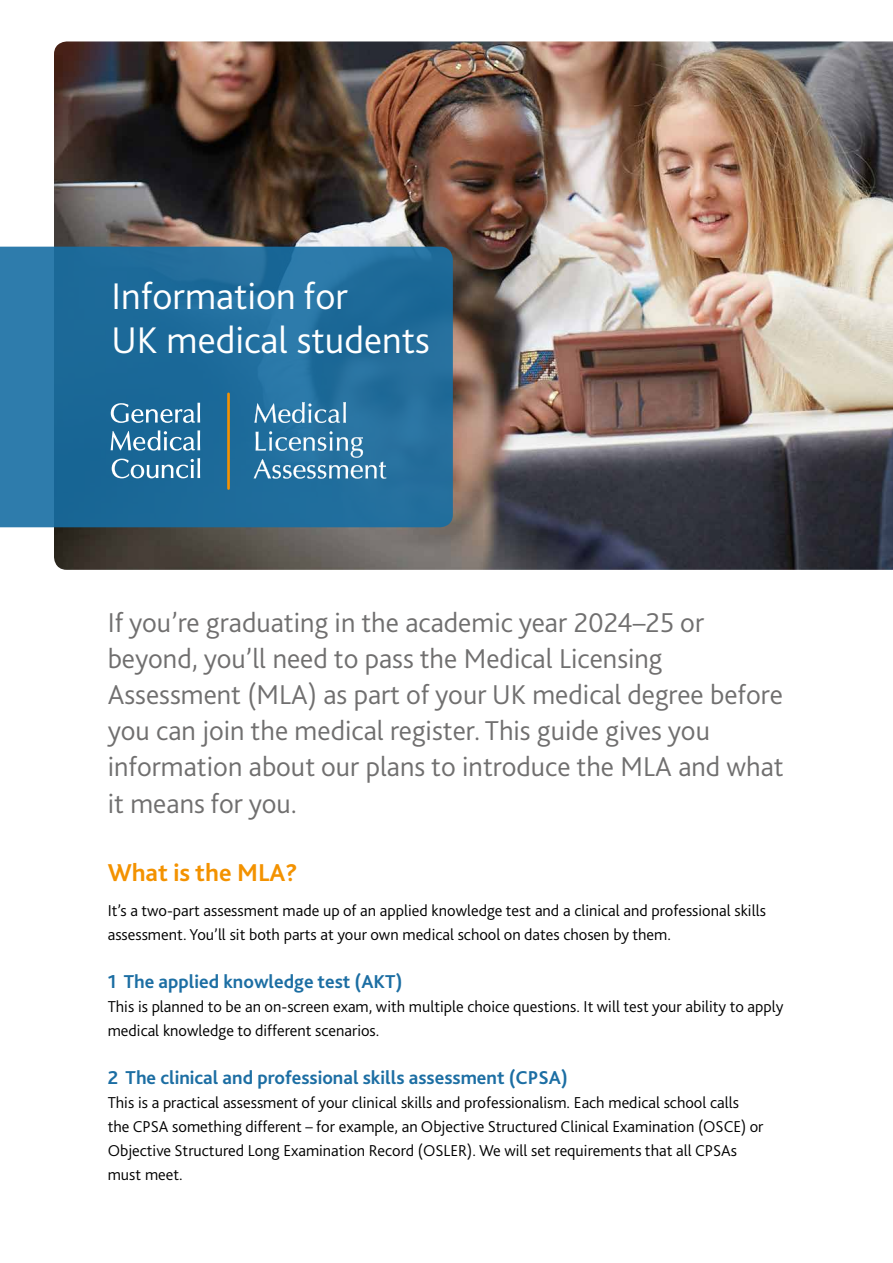
<style>
.page{position:relative;width:893px;height:1263px;background:#fff}
.page>*{position:absolute;margin:0;border:0;box-sizing:border-box;transform-origin:0 0}
.t1{font:300 38.85px/43.5px "Bliss 2";color:#fff}
.t2{font:300 28.5px/36.3px "Bliss 2";color:#706f6f}
.t3{font:700 25.5px "Bliss 2";color:#f39200}
.t4{font:700 19.5px "Bliss 2";color:#1c6ea3}
.t5{font:300 16.5px/24px "Bliss 2";color:#000}
</style>
<div class="page">
<img style="left:54px;top:41px;width:839px;height:529px">
<svg style="left:0;top:247px;width:453px;height:280px;background:#216e9d"></svg>
<svg style="left:111px;top:403px;width:89px;height:20px"></svg>
<svg style="left:111px;top:430px;width:89px;height:21px"></svg>
<svg style="left:112px;top:458px;width:88px;height:20px"></svg>
<svg style="left:254px;top:431px;width:132px;height:48px;background:#4d8bb1"></svg>
<svg style="left:254px;top:402px;width:92px;height:21px;background:#5d96b9"></svg>
<hr style="left:227px;top:394px;width:3px;height:94px;background:#f29104">
<h1 class="t1" style="left:112px;top:274px;width:320px">Information for<br>UK medical students</h1>
<p class="t2" style="left:108px;top:603px;width:677px">If you’re graduating in the academic year 2024–25 or beyond, you’ll need to pass the Medical Licensing Assessment (MLA) as part of your UK medical degree before you can join the medical register. This guide gives you information about our plans to introduce the MLA and what it means for you.</p>
<h3 class="t3" style="left:108px;top:856px;width:192px">What is the MLA?</h3>
<p class="t5" style="left:108px;top:898px;width:660px">It’s a two-part assessment made up of an applied knowledge test and a clinical and professional skills assessment. You’ll sit both parts at your own medical school on dates chosen by them.</p>
<p class="t4" style="left:108px;top:969px;width:296px">1 The applied knowledge test (AKT)</p>
<p class="t5" style="left:108px;top:994px;width:677px">This is planned to be an on-screen exam, with multiple choice questions. It will test your ability to apply medical knowledge to different scenarios.</p>
<p class="t4" style="left:108px;top:1065px;width:462px">2 The clinical and professional skills assessment (CPSA)</p>
<p class="t5" style="left:108px;top:1090px;width:657px">This is a practical assessment of your clinical skills and professionalism. Each medical school calls the CPSA something different – for example, an Objective Structured Clinical Examination (OSCE) or Objective Structured Long Examination Record (OSLER). We will set requirements that all CPSAs must meet.</p>
</div>
